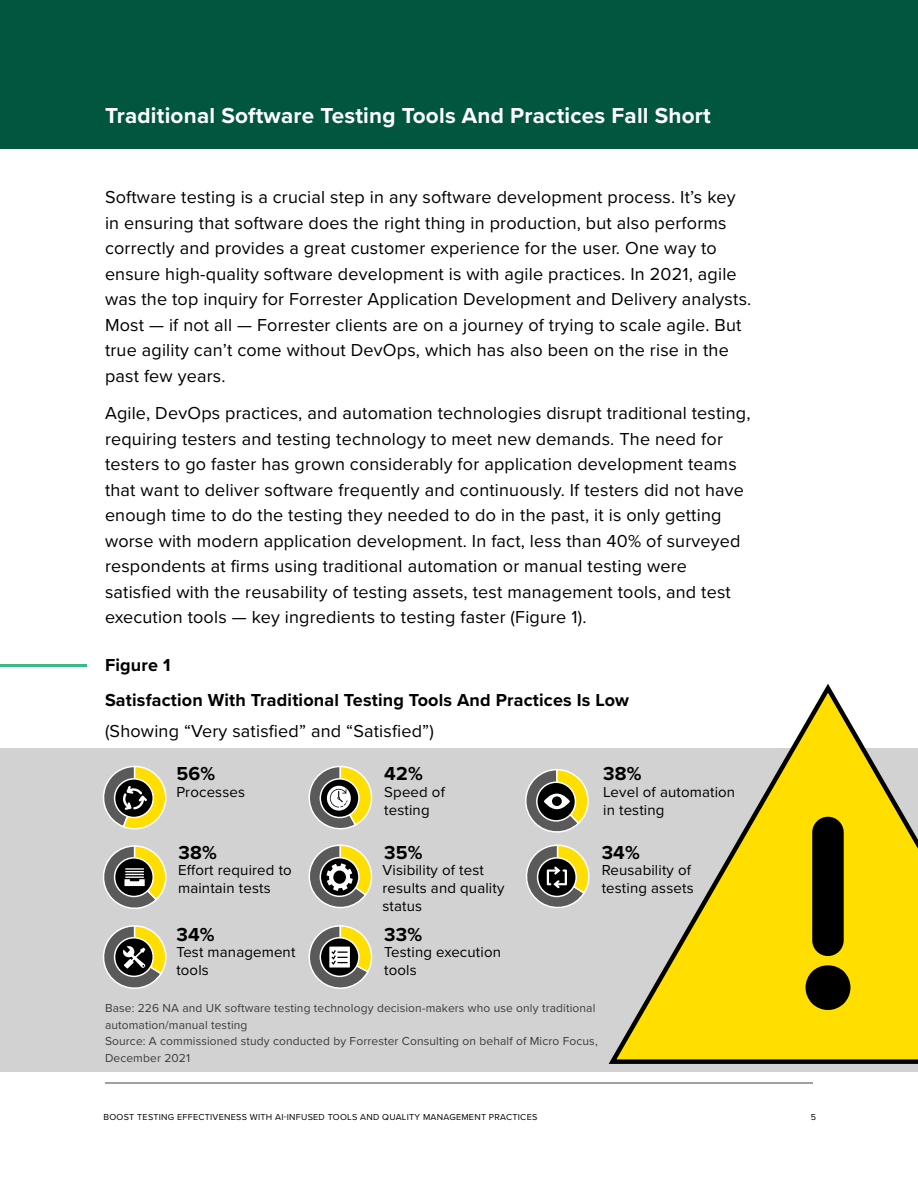
<style>
.page{position:relative;width:918px;height:1188px;background:#fff}
.page>*{position:absolute;margin:0;border:0;box-sizing:border-box;transform-origin:0 0}
.t1{font:700 22.5px "Proxima Nova";letter-spacing:.01em;color:#fff}
.t2{font:700 19.5px "Proxima Nova";letter-spacing:.01em;color:#000}
.t3{font:18px/25.5px "Proxima Nova";letter-spacing:.01em;color:#000}
.t4{font:700 18px/34.5px "Proxima Nova";letter-spacing:.01em;color:#000}
.t5{font:15px/18px "Proxima Nova";letter-spacing:.01em;color:#000}
.t6{font:12px/16.5px "Proxima Nova";letter-spacing:.01em;color:#3c3c3c}
.t7{font:9px "Proxima Nova";letter-spacing:.03em;color:#000}
</style>
<div class="page">
<div style="left:0;top:748px;width:918px;height:324px;background:#d2d2d2"></div>
<svg style="left:608px;top:684px;width:310px;height:380px"></svg>
<div style="left:0;top:0;width:918px;height:148px;background:#00563f"></div>
<hr style="left:0;top:664px;width:87px;height:3px;background:#3bb982">
<hr style="left:105px;top:1082px;width:708px;height:2px;background:#828282">
<svg style="left:103px;top:765px;width:64px;height:65px"></svg>
<svg style="left:308px;top:765px;width:65px;height:65px"></svg>
<svg style="left:525px;top:769px;width:64px;height:64px"></svg>
<svg style="left:308px;top:844px;width:65px;height:65px"></svg>
<svg style="left:103px;top:925px;width:64px;height:64px"></svg>
<svg style="left:308px;top:925px;width:65px;height:64px"></svg>
<svg style="left:103px;top:845px;width:64px;height:64px"></svg>
<svg style="left:526px;top:844px;width:64px;height:65px"></svg>
<p class="t1" style="left:105px;top:98px;width:607px">Traditional Software Testing Tools And Practices Fall Short</p>
<p class="t3" style="left:105px;top:184px;width:648px">Software testing is a crucial step in any software development process. It’s key in ensuring that software does the right thing in production, but also performs correctly and provides a great customer experience for the user. One way to ensure high-quality software development is with agile practices. In 2021, agile was the top inquiry for Forrester Application Development and Delivery analysts.<br>Most — if not all — Forrester clients are on a journey of trying to scale agile. But true agility can’t come without DevOps, which has also been on the rise in the past few years.</p>
<p class="t3" style="left:105px;top:400px;width:647px">Agile, DevOps practices, and automation technologies disrupt traditional testing, requiring testers and testing technology to meet new demands. The need for testers to go faster has grown considerably for application development teams that want to deliver software frequently and continuously. If testers did not have enough time to do the testing they needed to do in the past, it is only getting worse with modern application development. In fact, less than 40% of surveyed respondents at firms using traditional automation or manual testing were satisfied with the reusability of testing assets, test management tools, and test execution tools — key ingredients to testing faster (Figure 1).</p>
<p class="t4" style="left:105px;top:647px;width:526px">Figure 1<br>Satisfaction With Traditional Testing Tools And Practices Is Low</p>
<p class="t3" style="left:105px;top:718px;width:330px">(Showing “Very satisfied” and “Satisfied”)</p>
<p class="t2" style="left:176px;top:759px;width:40px">56%</p>
<p class="t2" style="left:384px;top:759px;width:40px">42%</p>
<p class="t2" style="left:603px;top:759px;width:40px">38%</p>
<p class="t5" style="left:176px;top:782px;width:70px">Processes</p>
<p class="t5" style="left:384px;top:782px;width:62px">Speed of testing</p>
<p class="t5" style="left:603px;top:782px;width:134px">Level of automation in testing</p>
<p class="t2" style="left:179px;top:838px;width:40px">38%</p>
<p class="t5" style="left:178px;top:861px;width:115px">Effort required to maintain tests</p>
<p class="t2" style="left:384px;top:838px;width:40px">35%</p>
<p class="t5" style="left:382px;top:861px;width:123px">Visibility of test results and quality status</p>
<p class="t2" style="left:602px;top:838px;width:40px">34%</p>
<p class="t5" style="left:602px;top:861px;width:93px">Reusability of testing assets</p>
<p class="t2" style="left:176px;top:920px;width:40px">34%</p>
<p class="t2" style="left:384px;top:920px;width:40px">33%</p>
<p class="t5" style="left:176px;top:942px;width:121px">Test management tools</p>
<p class="t5" style="left:384px;top:942px;width:118px">Testing execution tools</p>
<p class="t6" style="left:105px;top:999px;width:494px">Base: 226 NA and UK software testing technology decision-makers who use only traditional automation/manual testing<br>Source: A commissioned study conducted by Forrester Consulting on behalf of Micro Focus, December 2021</p>
<p class="t7" style="left:104px;top:1110px;width:435px">BOOST TESTING EFFECTIVENESS WITH AI-INFUSED TOOLS AND QUALITY MANAGEMENT PRACTICES</p>
<p class="t7" style="left:811px;top:1110px;width:7px">5</p>
</div>
